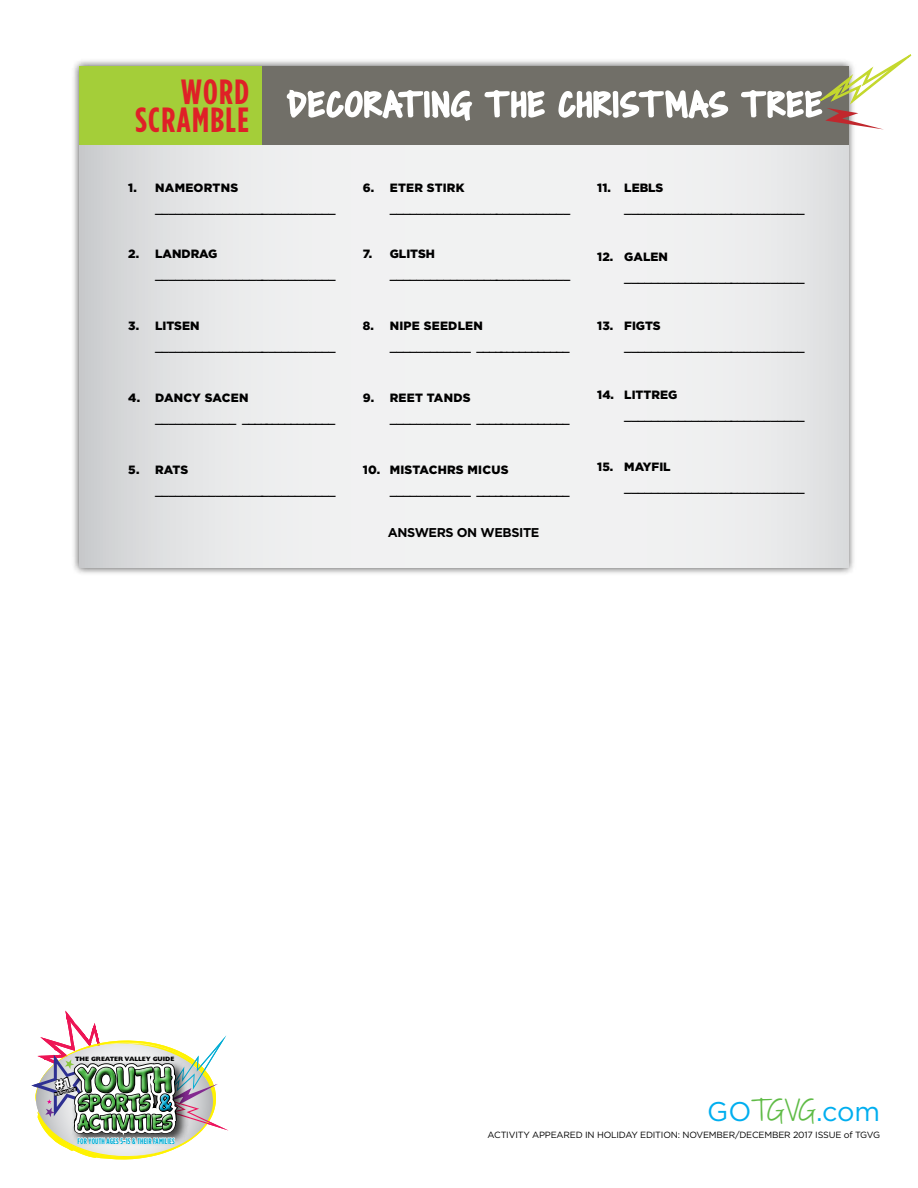
<style>
.page{position:relative;width:918px;height:1188px;background:#fff}
.page>*{position:absolute;margin:0;border:0;box-sizing:border-box;transform-origin:0 0}
.t1{font:700 34.95px/28.3px "Gotham Condensed";letter-spacing:.04em;color:#df2027;text-align:right}
.t2{font:27px "Gotham";color:#00aeef}
.t3{font:700 12.75px "Gotham";letter-spacing:-.03em;color:#000}
.t4{font:500 12px "Gotham";color:#000}
.t5{font:900 12px "Gotham";color:#000}
.t6{font:900 12px "Gotham";letter-spacing:.02em;color:#000}
.t7{font:9px "Gotham";letter-spacing:-.02em;color:#000}
.t8{font:700 8.1px "Gotham Condensed";letter-spacing:.02em;color:#00acd4}
.t9{font:800 6.3px "Gill Sans Std";letter-spacing:-.01em;color:#000}
.t10{font:700 3.9px "Gotham";color:#fff}
.s1{font-family:"Shadows Into Light Two";color:#5fbb46}
</style>
<div class="page">
<div style="left:71px;top:58px;width:786px;height:518px;background:#000;opacity:.75"></div>
<svg style="left:79px;top:145px;width:769px;height:423px"></svg>
<div style="left:79px;top:67px;width:769px;height:78px;background:#716f68"></div>
<div style="left:79px;top:67px;width:183px;height:78px;background:#a4ce39"></div>
<svg style="left:283px;top:58px;width:192px;height:63px"></svg>
<svg style="left:484px;top:90px;width:61px;height:28px"></svg>
<svg style="left:556px;top:58px;width:175px;height:61px"></svg>
<svg style="left:738px;top:54px;width:174px;height:76px"></svg>
<svg style="left:31px;top:1010px;width:197px;height:150px"></svg>
<h1 class="t1" style="left:136px;top:77px;width:115px">WORD<br>SCRAMBLE</h1>
<p class="t6" style="left:128px;top:180px;width:112px">1. NAMEORTNS</p>
<p class="t4" style="left:155px;top:202px;width:182px">___________________________</p>
<p class="t5" style="left:128px;top:246px;width:91px">2. LANDRAG</p>
<p class="t4" style="left:155px;top:268px;width:182px">___________________________</p>
<p class="t5" style="left:128px;top:318px;width:73px">3. LITSEN</p>
<p class="t4" style="left:155px;top:340px;width:182px">___________________________</p>
<p class="t5" style="left:128px;top:390px;width:122px">4. DANCY SACEN</p>
<p class="t4" style="left:155px;top:412px;width:182px">____________ _______________</p>
<p class="t5" style="left:128px;top:462px;width:62px">5. RATS</p>
<p class="t4" style="left:155px;top:484px;width:182px">___________________________</p>
<p class="t6" style="left:363px;top:180px;width:103px">6. ETER STIRK</p>
<p class="t4" style="left:390px;top:202px;width:182px">___________________________</p>
<p class="t5" style="left:363px;top:246px;width:74px">7. GLITSH</p>
<p class="t4" style="left:390px;top:268px;width:182px">___________________________</p>
<p class="t6" style="left:363px;top:318px;width:122px">8. NIPE SEEDLEN</p>
<p class="t4" style="left:390px;top:340px;width:182px">____________ _______________</p>
<p class="t6" style="left:363px;top:390px;width:109px">9. REET TANDS</p>
<p class="t4" style="left:390px;top:412px;width:182px">____________ _______________</p>
<p class="t6" style="left:363px;top:462px;width:147px">10. MISTACHRS MICUS</p>
<p class="t4" style="left:390px;top:484px;width:182px">____________ _______________</p>
<p class="t3" style="left:388px;top:526px;width:50px">ANSWERS</p>
<p class="t3" style="left:457px;top:526px;width:84px">ON WEBSITE</p>
<p class="t5" style="left:597px;top:180px;width:68px">11. LEBLS</p>
<p class="t4" style="left:624px;top:202px;width:182px">___________________________</p>
<p class="t5" style="left:597px;top:249px;width:72px">12. GALEN</p>
<p class="t4" style="left:624px;top:271px;width:182px">___________________________</p>
<p class="t5" style="left:597px;top:318px;width:65px">13. FIGTS</p>
<p class="t4" style="left:624px;top:340px;width:182px">___________________________</p>
<p class="t5" style="left:597px;top:387px;width:81px">14. LITTREG</p>
<p class="t4" style="left:624px;top:409px;width:182px">___________________________</p>
<p class="t5" style="left:597px;top:459px;width:75px">15. MAYFIL</p>
<p class="t4" style="left:624px;top:481px;width:182px">___________________________</p>
<p class="t9" style="left:75px;top:1055px;width:101px">THE GREATER VALLEY GUIDE</p>
<p class="t10" style="left:54px;top:1092px;width:24px;rotate:-15deg">RESOURCE</p>
<p class="t8" style="left:78px;top:1136px;width:96px">FOR YOUTH AGES 5-15 &amp; THEIR FAMILIES</p>
<h2 class="t2" style="left:707px;top:1096px;width:174px">GO<span class="s1">TGVG</span>.com</h2>
<p class="t7" style="left:488px;top:1129px;width:394px">ACTIVITY APPEARED IN HOLIDAY EDITION: NOVEMBER/DECEMBER 2017 ISSUE of TGVG</p>
</div>
